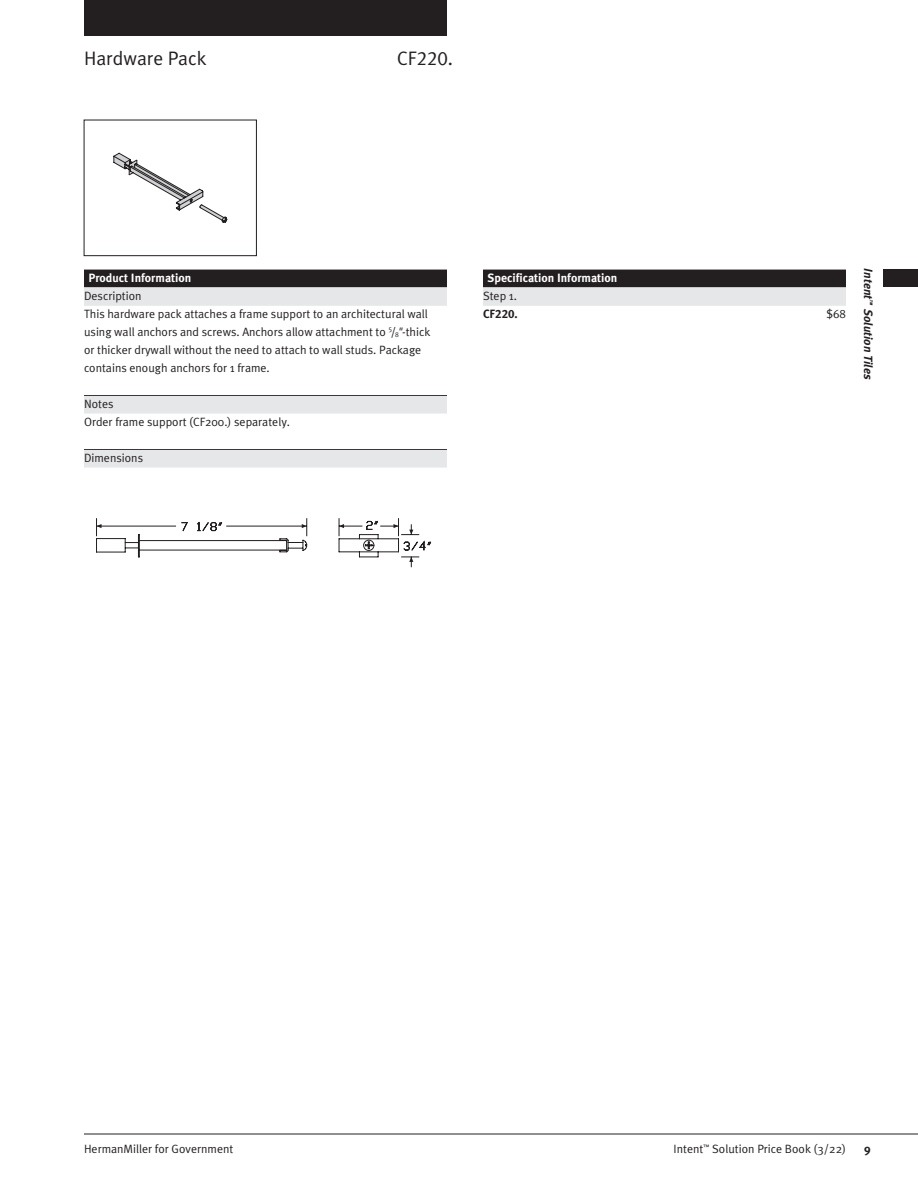
<style>
.page{position:relative;width:918px;height:1188px;background:#fff}
.page>*{position:absolute;margin:0;border:0;box-sizing:border-box;transform-origin:0 0}
.ProdName{font:19.5px "Meta HM";color:#231f20}
.ProdNums{font:19.5px "Meta Caps HM";color:#231f20}
.BodyText{font:12px/18px "Meta HM";color:#231f20}
.FooterRecto{font:12px "Meta HM";color:#231f20}
.BlackBarColumnBreak{font:700 12px "Meta HM";color:#fff}
.TabsVerso{font:italic 700 12px "Meta HM";color:#231f20}
.BlackBar{font:700 12px "Meta HM";color:#fff}
.GreyBar12{font:12px "Meta HM";color:#231f20}
.GreyBarTopLine{font:12px "Meta HM";color:#231f20}
.BodyText-2{font:700 12px "Meta Caps HM";color:#231f20}
.FooterRecto-2{font:700 12px "Meta HM";color:#231f20}
.s1{font-family:"Meta Caps HM"}
.s2{font-family:"Meta Caps HM";font-size:7.05px}
.s3{font-style:italic}
</style>
<div class="page">
<div style="left:84px;top:0;width:363px;height:36px;background:#231f20"></div>
<hr style="left:84px;top:1134px;width:834px;height:1px;background:#231f20">
<div style="left:884px;top:269px;width:34px;height:18px;background:#231f20"></div>
<div style="left:84px;top:270px;width:363px;height:18px;background:#231f20"></div>
<div style="left:84px;top:288px;width:363px;height:18px;background:#e6e7e9"></div>
<hr style="left:84px;top:395px;width:363px;height:1px;background:#231f20">
<div style="left:84px;top:396px;width:363px;height:18px;background:#e6e7e9"></div>
<hr style="left:84px;top:449px;width:363px;height:1px;background:#231f20">
<div style="left:84px;top:450px;width:363px;height:18px;background:#e6e7e9"></div>
<svg style="left:96px;top:518px;width:336px;height:50px"></svg>
<div style="left:483px;top:270px;width:363px;height:18px;background:#231f20"></div>
<div style="left:483px;top:288px;width:363px;height:18px;background:#e6e7e9"></div>
<svg style="left:113px;top:153px;width:114px;height:70px"></svg>
<p class="ProdName" style="left:84px;top:47px;width:124px">Hardware Pack</p>
<p class="ProdNums" style="left:397px;top:47px;width:57px">CF220.</p>
<p class="BlackBar" style="left:88px;top:271px;width:104px">Product Information</p>
<p class="GreyBar12" style="left:84px;top:289px;width:59px">Description</p>
<p class="BodyText" style="left:84px;top:305px;width:348px">This hardware pack attaches a frame support to an architectural wall using wall anchors and screws. Anchors allow attachment to <sup>5</sup><span class="s1">/</span><span class="s2">8</span><span class="s3">"</span>‑thick or thicker drywall without the need to attach to wall studs. Package contains enough anchors for 1 frame.</p>
<p class="GreyBarTopLine" style="left:84px;top:397px;width:31px">Notes</p>
<p class="BodyText" style="left:84px;top:413px;width:208px">Order frame support (CF200.) separately.</p>
<p class="GreyBarTopLine" style="left:84px;top:451px;width:61px">Dimensions</p>
<p class="BlackBarColumnBreak" style="left:488px;top:271px;width:131px">Specification Information</p>
<p class="GreyBar12" style="left:483px;top:289px;width:36px">Step 1.</p>
<p class="BodyText-2" style="left:483px;top:307px;width:36px">CF220.</p>
<p class="BodyText" style="left:827px;top:305px;width:21px">$68</p>
<p class="TabsVerso" style="left:875px;top:268px;width:113px;rotate:90deg">Intent™ Solution Tiles</p>
<p class="FooterRecto" style="left:84px;top:1141px;width:151px">HermanMiller for Government</p>
<p class="FooterRecto" style="left:674px;top:1141px;width:174px">Intent™ Solution Price Book (3/22)</p>
<p class="FooterRecto-2" style="left:864px;top:1141px;width:8px">9</p>
</div>
